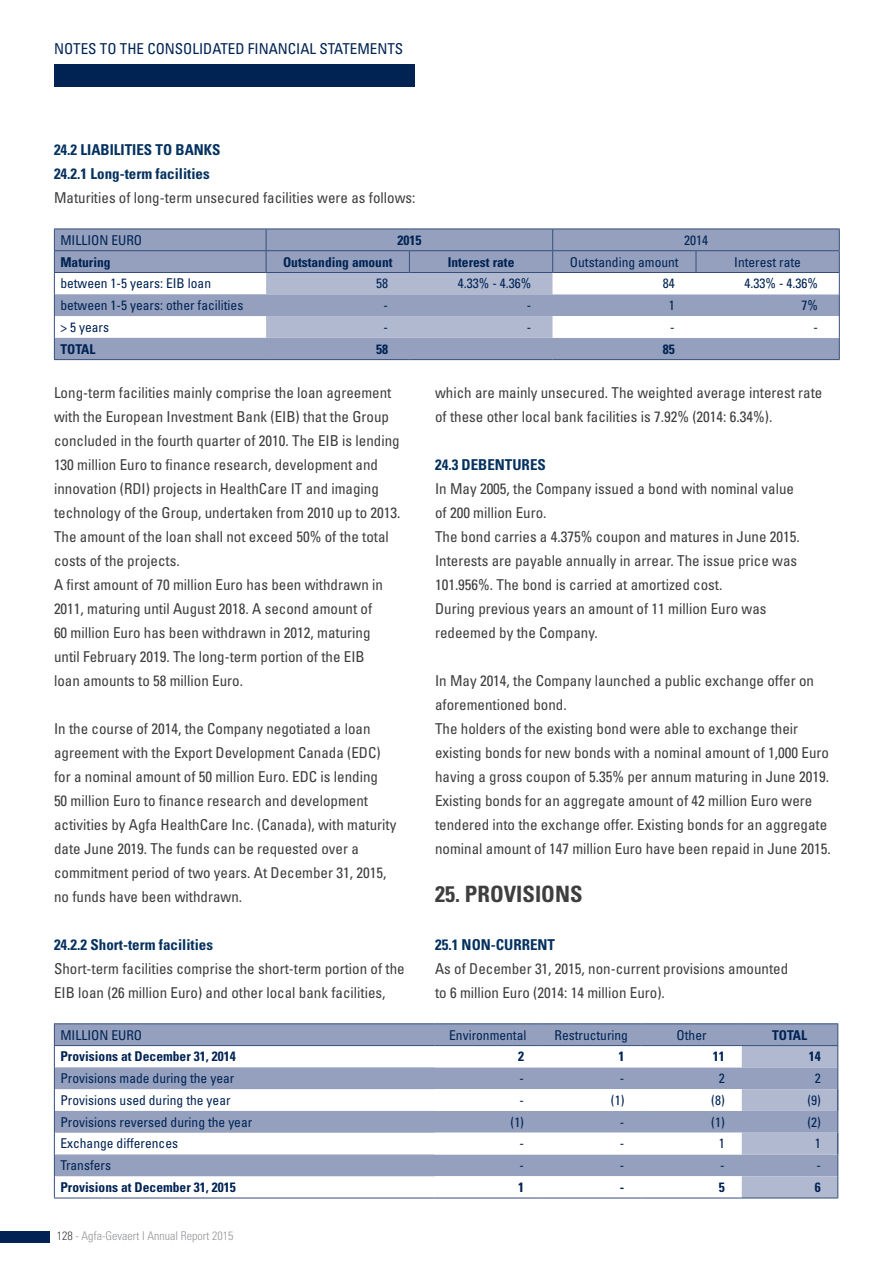
<style>
.page{position:relative;width:893px;height:1263px;background:#fff}
.page>*{position:absolute;margin:0;border:0;box-sizing:border-box;transform-origin:0 0}
.TITEL_1{font:700 condensed 22.5px "Univers LT Std";color:#3e3e3f}
.TITEL_1-2{font:condensed 15px/24px "Univers LT Std";color:#3e3e3f}
.TITEL_2{font:700 condensed 15px "Univers LT Std";color:#04315f}
.TITEL_3{font:700 condensed 15px "Univers LT Std";color:#04315f}
.t1{font:condensed 15px "Univers LT Std";color:#002353}
.TABEL{font:condensed 13.5px "Univers LT Std";color:#002353}
.TABEL-2{font:700 condensed 13.5px "Univers LT Std";color:#002353}
.t2{font:300 condensed 12px "Univers LT Std";color:#939598}
.s1{color:#3e3e3f}
</style>
<div class="page">
<div style="left:0;top:1231px;width:49px;height:12px;background:#002353"></div>
<div style="left:54px;top:64px;width:361px;height:23px;background:#002353"></div>
<svg style="left:55px;top:230px;width:211px;height:129px;fill:#94a0be"></svg>
<hr style="left:54px;top:250px;width:212px;height:1px;background:#354f7b">
<hr style="left:54px;top:229px;width:212px;height:1px;background:#354f7b">
<svg style="left:54px;top:229px;width:1px;height:130px"></svg>
<svg style="left:266px;top:229px;width:574px;height:130px"></svg>
<hr style="left:54px;top:359px;width:212px;height:1px;background:#354f7b">
<hr style="left:266px;top:359px;width:143px;height:1px;background:#354f7b">
<hr style="left:409px;top:359px;width:144px;height:1px;background:#354f7b">
<hr style="left:553px;top:359px;width:143px;height:1px;background:#354f7b">
<hr style="left:696px;top:359px;width:144px;height:1px;background:#354f7b">
<hr style="left:54px;top:272px;width:212px;height:1px;background:#354f7b">
<hr style="left:266px;top:272px;width:143px;height:1px;background:#354f7b">
<hr style="left:553px;top:272px;width:143px;height:1px;background:#354f7b">
<hr style="left:696px;top:272px;width:144px;height:1px;background:#354f7b">
<hr style="left:409px;top:272px;width:144px;height:1px;background:#354f7b">
<svg style="left:55px;top:1024px;width:687px;height:152px;fill:#94a0be"></svg>
<svg style="left:435px;top:1046px;width:307px;height:151px"></svg>
<svg style="left:541px;top:1046px;width:100px;height:151px"></svg>
<hr style="left:54px;top:1023px;width:381px;height:1px;background:#354f7b">
<hr style="left:435px;top:1023px;width:106px;height:1px;background:#354f7b">
<hr style="left:541px;top:1023px;width:100px;height:1px;background:#354f7b">
<hr style="left:641px;top:1023px;width:101px;height:1px;background:#354f7b">
<hr style="left:742px;top:1023px;width:96px;height:1px;background:#354f7b">
<svg style="left:54px;top:1024px;width:1px;height:173px"></svg>
<hr style="left:54px;top:1197px;width:381px;height:1px;background:#354f7b">
<hr style="left:435px;top:1197px;width:106px;height:1px;background:#354f7b">
<hr style="left:541px;top:1197px;width:100px;height:1px;background:#354f7b">
<hr style="left:641px;top:1197px;width:101px;height:1px;background:#354f7b">
<hr style="left:54px;top:1045px;width:381px;height:1px;background:#354f7b">
<hr style="left:435px;top:1045px;width:106px;height:1px;background:#354f7b">
<hr style="left:541px;top:1045px;width:100px;height:1px;background:#354f7b">
<hr style="left:641px;top:1045px;width:101px;height:1px;background:#354f7b">
<svg style="left:742px;top:1024px;width:96px;height:174px;background:#a2acc6"></svg>
<p class="t1" style="left:54px;top:39px;width:351px">NOTES TO THE CONSOLIDATED FINANCIAL STATEMENTS</p>
<p class="TITEL_2" style="left:54px;top:141px;width:168px">24.2 LIABILITIES TO BANKS</p>
<p class="TITEL_3" style="left:54px;top:165px;width:157px">24.2.1 Long-term facilities</p>
<p class="TITEL_1-2" style="left:54px;top:186px;width:363px">Maturities of long-term unsecured facilities were as follows:</p>
<p class="TABEL" style="left:60px;top:231px;width:83px">MILLION EURO</p>
<p class="TABEL-2" style="left:397px;top:232px;width:25px">2015</p>
<p class="TABEL" style="left:684px;top:231px;width:25px">2014</p>
<p class="TABEL-2" style="left:60px;top:253px;width:52px">Maturing</p>
<p class="TABEL-2" style="left:283px;top:253px;width:111px">Outstanding amount</p>
<p class="TABEL-2" style="left:448px;top:253px;width:68px">Interest rate</p>
<p class="TABEL" style="left:570px;top:253px;width:110px">Outstanding amount</p>
<p class="TABEL" style="left:734px;top:253px;width:68px">Interest rate</p>
<p class="TABEL" style="left:60px;top:275px;width:152px">between 1-5 years: EIB loan</p>
<p class="TABEL" style="left:376px;top:275px;width:13px">58</p>
<p class="TABEL" style="left:458px;top:275px;width:75px">4.33% - 4.36%</p>
<p class="TABEL" style="left:663px;top:275px;width:13px">84</p>
<p class="TABEL" style="left:745px;top:275px;width:75px">4.33% - 4.36%</p>
<p class="TABEL" style="left:60px;top:297px;width:184px">between 1-5 years: other facilities</p>
<p class="TABEL" style="left:384px;top:297px;width:6px">-</p>
<p class="TABEL" style="left:527px;top:297px;width:6px">-</p>
<p class="TABEL" style="left:669px;top:297px;width:7px">1</p>
<p class="TABEL" style="left:801px;top:297px;width:18px">7%</p>
<p class="TABEL" style="left:60px;top:318px;width:50px">&gt; 5 years</p>
<p class="TABEL" style="left:384px;top:318px;width:6px">-</p>
<p class="TABEL" style="left:527px;top:318px;width:6px">-</p>
<p class="TABEL" style="left:670px;top:318px;width:6px">-</p>
<p class="TABEL" style="left:813px;top:318px;width:6px">-</p>
<p class="TABEL-2" style="left:60px;top:340px;width:37px">TOTAL</p>
<p class="TABEL-2" style="left:376px;top:340px;width:13px">58</p>
<p class="TABEL-2" style="left:663px;top:340px;width:13px">85</p>
<p class="TITEL_1-2" style="left:54px;top:380px;width:348px">Long-term facilities mainly comprise the loan agreement with the European Investment Bank (EIB) that the Group concluded in the fourth quarter of 2010. The EIB is lending 130 million Euro to finance research, development and innovation (RDI) projects in HealthCare IT and imaging technology of the Group, undertaken from 2010 up to 2013.<br>The amount of the loan shall not exceed 50% of the total costs of the projects.</p>
<p class="TITEL_1-2" style="left:54px;top:572px;width:331px">A first amount of 70 million Euro has been withdrawn in 2011, maturing until August 2018. A second amount of 60 million Euro has been withdrawn in 2012, maturing until February 2019. The long-term portion of the EIB loan amounts to 58 million Euro.</p>
<p class="TITEL_1-2" style="left:54px;top:716px;width:344px">In the course of 2014, the Company negotiated a loan agreement with the Export Development Canada (EDC) for a nominal amount of 50 million Euro. EDC is lending<br>50 million Euro to finance research and development activities by Agfa HealthCare Inc. (Canada), with maturity date June 2019. The funds can be requested over a commitment period of two years. At December 31, 2015, no funds have been withdrawn.</p>
<p class="TITEL_3" style="left:54px;top:935px;width:161px">24.2.2 Short-term facilities</p>
<p class="TITEL_1-2" style="left:54px;top:956px;width:352px">Short-term facilities comprise the short-term portion of the<br>EIB loan (26 million Euro) and other local bank facilities,</p>
<p class="TITEL_1-2" style="left:435px;top:380px;width:389px">which are mainly unsecured. The weighted average interest rate of these other local bank facilities is 7.92% (2014: 6.34%).</p>
<p class="TITEL_2" style="left:435px;top:455px;width:112px">24.3 DEBENTURES</p>
<p class="TITEL_1-2" style="left:435px;top:476px;width:361px">In May 2005, the Company issued a bond with nominal value of 200 million Euro.</p>
<p class="TITEL_1-2" style="left:435px;top:524px;width:366px">The bond carries a 4.375% coupon and matures in June 2015.<br>Interests are payable annually in arrear. The issue price was<br>101.956%. The bond is carried at amortized cost.</p>
<p class="TITEL_1-2" style="left:435px;top:596px;width:333px">During previous years an amount of 11 million Euro was redeemed by the Company.</p>
<p class="TITEL_1-2" style="left:435px;top:668px;width:381px">In May 2014, the Company launched a public exchange offer on aforementioned bond.</p>
<p class="TITEL_1-2" style="left:435px;top:716px;width:397px">The holders of the existing bond were able to exchange their existing bonds for new bonds with a nominal amount of 1,000 Euro having a gross coupon of 5.35% per annum maturing in June 2019.<br>Existing bonds for an aggregate amount of 42 million Euro were tendered into the exchange offer. Existing bonds for an aggregate nominal amount of 147 million Euro have been repaid in June 2015.</p>
<p class="TITEL_1" style="left:435px;top:880px;width:149px">25. PROVISIONS</p>
<p class="TITEL_2" style="left:435px;top:935px;width:121px">25.1 NON-CURRENT</p>
<p class="TITEL_1-2" style="left:435px;top:956px;width:355px">As of December 31, 2015, non-current provisions amounted to 6 million Euro (2014: 14 million Euro).</p>
<p class="TABEL" style="left:60px;top:1026px;width:83px">MILLION EURO</p>
<p class="TABEL" style="left:449px;top:1026px;width:79px">Environmental</p>
<p class="TABEL" style="left:554px;top:1026px;width:75px">Restructuring</p>
<p class="TABEL" style="left:677px;top:1026px;width:31px">Other</p>
<p class="TABEL-2" style="left:772px;top:1026px;width:37px">TOTAL</p>
<p class="TABEL-2" style="left:60px;top:1048px;width:177px">Provisions at December 31, 2014</p>
<p class="TABEL-2" style="left:518px;top:1048px;width:7px">2</p>
<p class="TABEL-2" style="left:618px;top:1048px;width:7px">1</p>
<p class="TABEL-2" style="left:713px;top:1048px;width:13px">11</p>
<p class="TABEL-2" style="left:809px;top:1048px;width:13px">14</p>
<p class="TABEL" style="left:60px;top:1070px;width:175px">Provisions made during the year</p>
<p class="TABEL" style="left:520px;top:1070px;width:6px">-</p>
<p class="TABEL" style="left:620px;top:1070px;width:6px">-</p>
<p class="TABEL" style="left:719px;top:1070px;width:7px">2</p>
<p class="TABEL" style="left:815px;top:1070px;width:7px">2</p>
<p class="TABEL" style="left:60px;top:1091px;width:172px">Provisions used during the year</p>
<p class="TABEL" style="left:520px;top:1091px;width:6px">-</p>
<p class="TABEL" style="left:611px;top:1091px;width:15px">(1)</p>
<p class="TABEL" style="left:711px;top:1091px;width:15px">(8)</p>
<p class="TABEL" style="left:807px;top:1091px;width:15px">(9)</p>
<p class="TABEL" style="left:60px;top:1113px;width:193px">Provisions reversed during the year</p>
<p class="TABEL" style="left:511px;top:1113px;width:15px">(1)</p>
<p class="TABEL" style="left:620px;top:1113px;width:6px">-</p>
<p class="TABEL" style="left:711px;top:1113px;width:15px">(1)</p>
<p class="TABEL" style="left:807px;top:1113px;width:15px">(2)</p>
<p class="TABEL" style="left:60px;top:1135px;width:119px">Exchange differences</p>
<p class="TABEL" style="left:520px;top:1135px;width:6px">-</p>
<p class="TABEL" style="left:620px;top:1135px;width:6px">-</p>
<p class="TABEL" style="left:719px;top:1135px;width:7px">1</p>
<p class="TABEL" style="left:815px;top:1135px;width:7px">1</p>
<p class="TABEL" style="left:60px;top:1157px;width:52px">Transfers</p>
<p class="TABEL" style="left:520px;top:1157px;width:6px">-</p>
<p class="TABEL" style="left:620px;top:1157px;width:6px">-</p>
<p class="TABEL" style="left:720px;top:1157px;width:6px">-</p>
<p class="TABEL" style="left:816px;top:1157px;width:6px">-</p>
<p class="TABEL-2" style="left:60px;top:1179px;width:177px">Provisions at December 31, 2015</p>
<p class="TABEL-2" style="left:518px;top:1179px;width:7px">1</p>
<p class="TABEL-2" style="left:620px;top:1179px;width:6px">-</p>
<p class="TABEL-2" style="left:719px;top:1179px;width:7px">5</p>
<p class="TABEL-2" style="left:815px;top:1179px;width:7px">6</p>
<p class="t2" style="left:57px;top:1228px;width:178px"><span class="s1">128</span> - Agfa-Gevaert l Annual Report 2015</p>
</div>
